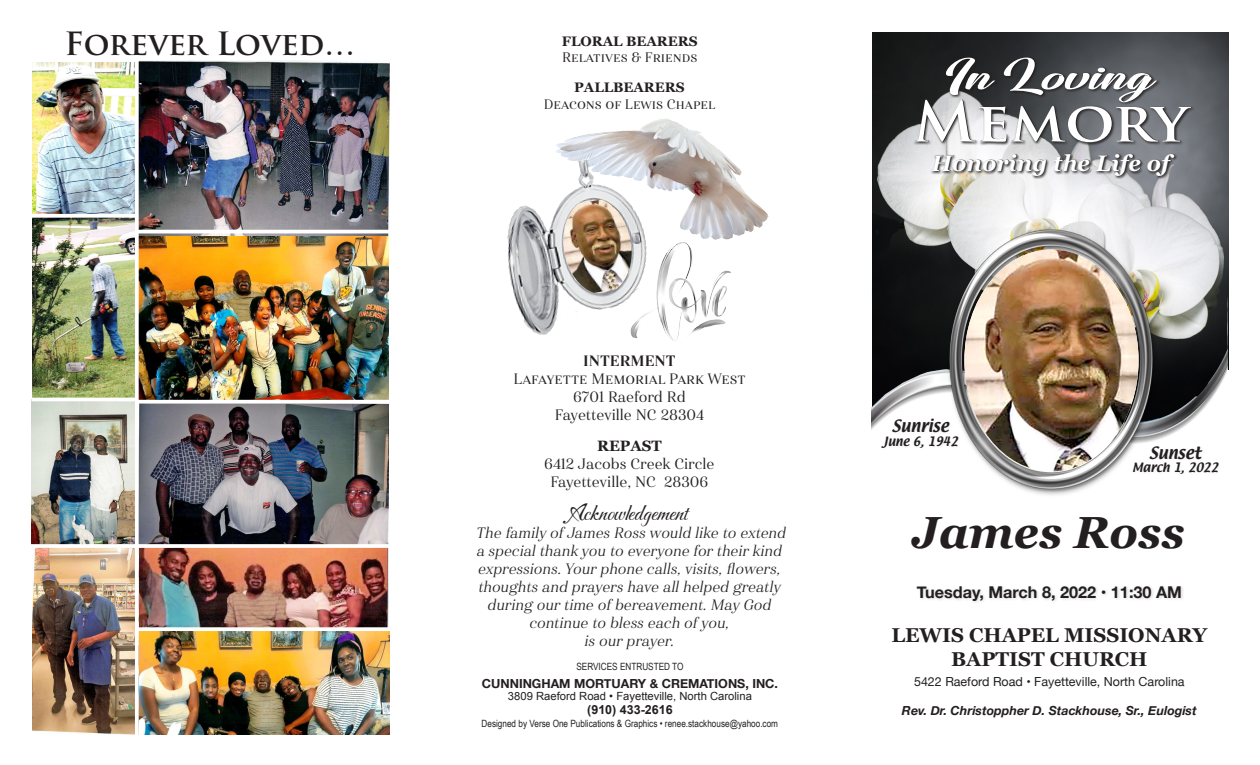
<style>
.page{position:relative;width:1260px;height:765px;background:#fff}
.page>*{position:absolute;margin:0;border:0;box-sizing:border-box;transform-origin:0 0}
.t1{font:700 54px "Trajan Pro";letter-spacing:-.005em;color:#fff;scale:1.11 1}
.t2{font:italic 700 45px "Georgia";color:#231f20}
.t3{font:35.25px "Garlandia";color:#fff;scale:1.57 1}
.t4{font:700 31.25px "Trajan Pro";color:#231f20}
.t5{font:23.75px "Carattere ROB";color:#231f20}
.t6{font:italic 700 22.62px "Georgia";color:#fff}
.t7{font:700 20px "Georgia";color:#231f20}
.t8{font:700 16.25px "Helvetica Neue";color:#231f20}
.t9{font:15px/18px "Haboro Nor Boo It";color:#231f20}
.t10{font:15px "Haboro Nor Reg";color:#231f20}
.t11{font:15px "Haboro Nor Bol";color:#231f20}
.t12{font:700 15px "Georgia";color:#231f20}
.t13{font:14.75px "Textile";color:#231f20}
.t14{font:13.75px "Haboro Nor Reg";color:#231f20}
.t15{font:700 13.75px "Georgia";color:#231f20}
.t16{font:italic 700 12.5px "Helvetica Neue";color:#231f20}
.t17{font:12.5px "Helvetica Neue";color:#231f20}
.t18{font:700 12.5px "Helvetica Neue";color:#231f20}
.t19{font:700 12.5px "Arial";color:#231f20}
.t20{font:11.25px "Arial";color:#231f20}
.t21{font:11.25px "Textile";color:#231f20}
.t22{font:10px "Arial Narrow";color:#231f20}
</style>
<div class="page">
<img style="left:872px;top:32px;width:357px;height:338px">
<img style="left:871px;top:245px;width:357px;height:192px">
<div style="left:915px;top:584px;width:270px;height:20px;background:#231f20;opacity:.15"></div>
<div style="left:880px;top:417px;width:82px;height:35px;background:#fdfdfd"></div>
<img style="left:556px;top:119px;width:109px;height:30px">
<img style="left:507px;top:149px;width:168px;height:192px">
<img style="left:561px;top:200px;width:73px;height:93px">
<img style="left:663px;top:242px;width:19px;height:24px">
<img style="left:935px;top:214px;width:231px;height:281px">
<img style="left:964px;top:250px;width:175px;height:221px">
<div style="left:1227px;top:370px;width:13px;height:122px;background:#fff"></div>
<div style="left:913px;top:56px;width:282px;height:123px;background:#231f20;opacity:.65"></div>
<img style="left:32px;top:63px;width:103px;height:481px">
<img style="left:139px;top:494px;width:250px;height:240px">
<img style="left:139px;top:60px;width:250px;height:176px">
<img style="left:139px;top:236px;width:249px;height:308px">
<img style="left:33px;top:548px;width:102px;height:187px">
<svg style="left:138px;top:61px;width:1px;height:674px"></svg>
<hr style="left:137px;top:230px;width:277px;height:3px;background:#fff">
<svg style="left:138px;top:400px;width:251px;height:4px"></svg>
<hr style="left:32px;top:398px;width:105px;height:3px;background:#fff">
<svg style="left:31px;top:544px;width:358px;height:4px"></svg>
<svg style="left:32px;top:214px;width:103px;height:4px"></svg>
<svg style="left:138px;top:627px;width:251px;height:4px"></svg>
<p class="t4" style="left:64px;top:24px;width:293px">Forever Loved…</p>
<p class="t15" style="left:562px;top:31px;width:137px">FLORAL BEARERS</p>
<p class="t14" style="left:562px;top:49px;width:137px">Relatives &amp; Friends</p>
<p class="t15" style="left:574px;top:77px;width:112px">PALLBEARERS</p>
<p class="t14" style="left:544px;top:95px;width:173px">Deacons of Lewis Chapel</p>
<p class="t11" style="left:583px;top:351px;width:94px">INTERMENT</p>
<p class="t10" style="left:514px;top:369px;width:234px">Lafayette Memorial Park West</p>
<p class="t10" style="left:573px;top:387px;width:114px">6701 Raeford Rd</p>
<p class="t10" style="left:555px;top:405px;width:151px">Fayetteville NC 28304</p>
<p class="t12" style="left:597px;top:434px;width:66px">REPAST</p>
<p class="t10" style="left:544px;top:454px;width:172px">6412 Jacobs Creek Circle</p>
<p class="t10" style="left:550px;top:472px;width:160px">Fayetteville, NC 28306</p>
<p class="t5" style="left:570px;top:497px;width:120px">Acknowledgement</p>
<p class="t9" style="left:476px;top:524px;width:311px">The family of James Ross would like to extend</p>
<p class="t9" style="left:477px;top:542px;width:307px">a special thank you to everyone for their kind</p>
<p class="t9" style="left:478px;top:560px;width:304px">expressions. Your phone calls, visits, flowers, thoughts and prayers have all helped greatly</p>
<p class="t9" style="left:488px;top:596px;width:285px">during our time of bereavement. May God</p>
<p class="t9" style="left:529px;top:614px;width:202px">continue to bless each of you,</p>
<p class="t9" style="left:584px;top:632px;width:91px">is our prayer.</p>
<p class="t22" style="left:576px;top:660px;width:109px">SERVICES ENTRUSTED TO</p>
<p class="t18" style="left:482px;top:674px;width:298px">CUNNINGHAM MORTUARY &amp; CREMATIONS, INC.</p>
<p class="t20" style="left:508px;top:689px;width:246px">3809 Raeford Road • Fayetteville, North Carolina</p>
<p class="t19" style="left:587px;top:701px;width:87px">(910) 433-2616</p>
<p class="t22" style="left:482px;top:716px;width:298px">Designed by Verse One Publications &amp; Graphics • renee.stackhouse@yahoo.com</p>
<p class="t3" style="left:946px;top:50px;width:148px">In Loving</p>
<p class="t1" style="left:913px;top:88px;width:249px">Memory</p>
<p class="t6" style="left:931px;top:146px;width:240px">Honoring the Life of</p>
<p class="t13" style="left:892px;top:416px;width:59px">Sunrise</p>
<p class="t21" style="left:883px;top:433px;width:77px">June 6, 1942</p>
<p class="t13" style="left:1149px;top:442px;width:54px">Sunset</p>
<p class="t21" style="left:1132px;top:460px;width:88px">March 1, 2022</p>
<p class="t2" style="left:912px;top:499px;width:274px">James Ross</p>
<p class="t8" style="left:917px;top:579px;width:267px">Tuesday, March 8, 2022 • 11:30 AM</p>
<p class="t7" style="left:891px;top:620px;width:317px">LEWIS CHAPEL MISSIONARY</p>
<p class="t7" style="left:951px;top:644px;width:198px">BAPTIST CHURCH</p>
<p class="t17" style="left:914px;top:672px;width:272px">5422 Raeford Road • Fayetteville, North Carolina</p>
<p class="t16" style="left:902px;top:701px;width:296px">Rev. Dr. Christoppher D. Stackhouse, Sr., Eulogist</p>
</div>
